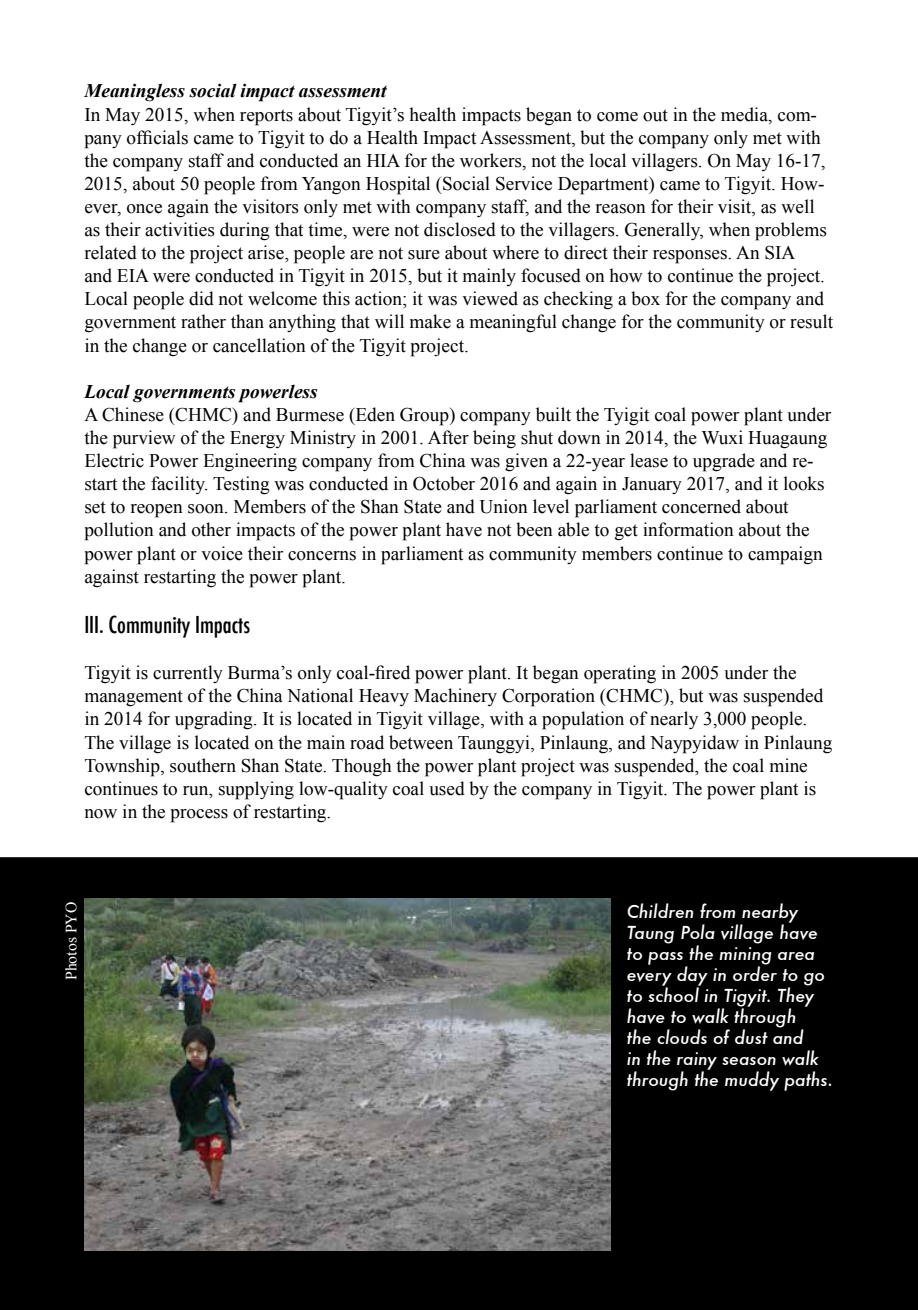
<style>
.page{position:relative;width:918px;height:1310px;background:#fff}
.page>*{position:absolute;margin:0;border:0;box-sizing:border-box;transform-origin:0 0}
.t1{font:500 condensed 22.75px "Futura";color:#000}
.t2{font:19.25px/23.1px "Times New Roman";color:#000}
.t3{font:italic 700 19.25px "Times New Roman";color:#000}
.t4{font:italic 500 17.5px/21px "Futura";color:#fff}
.t5{font:15.75px "Times New Roman";color:#fff}
</style>
<div class="page">
<div style="left:0;top:857px;width:918px;height:453px;background:#000"></div>
<img style="left:84px;top:898px;width:526px;height:352px">
<p class="t3" style="left:84px;top:78px;width:304px">Meaningless social impact assessment</p>
<p class="t2" style="left:84px;top:102px;width:750px">In May 2015, when reports about Tigyit’s health impacts began to come out in the media, com&shy;pany officials came to Tigyit to do a Health Impact Assessment, but the company only met with the company staff and conducted an HIA for the workers, not the local villagers. On May 16-17, 2015, about 50 people from Yangon Hospital (Social Service Department) came to Tigyit. How&shy;ever, once again the visitors only met with company staff, and the reason for their visit, as well as their activities during that time, were not disclosed to the villagers. Generally, when problems related to the project arise, people are not sure about where to direct their responses. An SIA<br>and EIA were conducted in Tigyit in 2015, but it mainly focused on how to continue the project.<br>Local people did not welcome this action; it was viewed as checking a box for the company and government rather than anything that will make a meaningful change for the community or result in the change or cancellation of the Tigyit project.</p>
<p class="t3" style="left:84px;top:378px;width:235px">Local governments powerless</p>
<p class="t2" style="left:84px;top:402px;width:748px">A Chinese (CHMC) and Burmese (Eden Group) company built the Tyigit coal power plant under the purview of the Energy Ministry in 2001. After being shut down in 2014, the Wuxi Huagaung Electric Power Engineering company from China was given a 22-year lease to upgrade and re&shy;start the facility. Testing was conducted in October 2016 and again in January 2017, and it looks set to reopen soon. Members of the Shan State and Union level parliament concerned about pollution and other impacts of the power plant have not been able to get information about the power plant or voice their concerns in parliament as community members continue to campaign against restarting the power plant.</p>
<p class="t1" style="left:84px;top:610px;width:167px">III. Community Impacts</p>
<p class="t2" style="left:84px;top:661px;width:749px">Tigyit is currently Burma’s only coal-fired power plant. It began operating in 2005 under the management of the China National Heavy Machinery Corporation (CHMC), but was suspended in 2014 for upgrading. It is located in Tigyit village, with a population of nearly 3,000 people.<br>The village is located on the main road between Taunggyi, Pinlaung, and Naypyidaw in Pinlaung Township, southern Shan State. Though the power plant project was suspended, the coal mine continues to run, supplying low-quality coal used by the company in Tigyit. The power plant is now in the process of restarting.</p>
<p class="t5" style="left:61px;top:980px;width:80px;rotate:-90deg">Photos PYO</p>
<p class="t4" style="left:627px;top:901px;width:208px">Children from nearby<br>Taung Pola village have to pass the mining area every day in order to go to school in Tigyit. They have to walk through<br>the clouds of dust and<br>in the rainy season walk through the muddy paths.</p>
</div>
